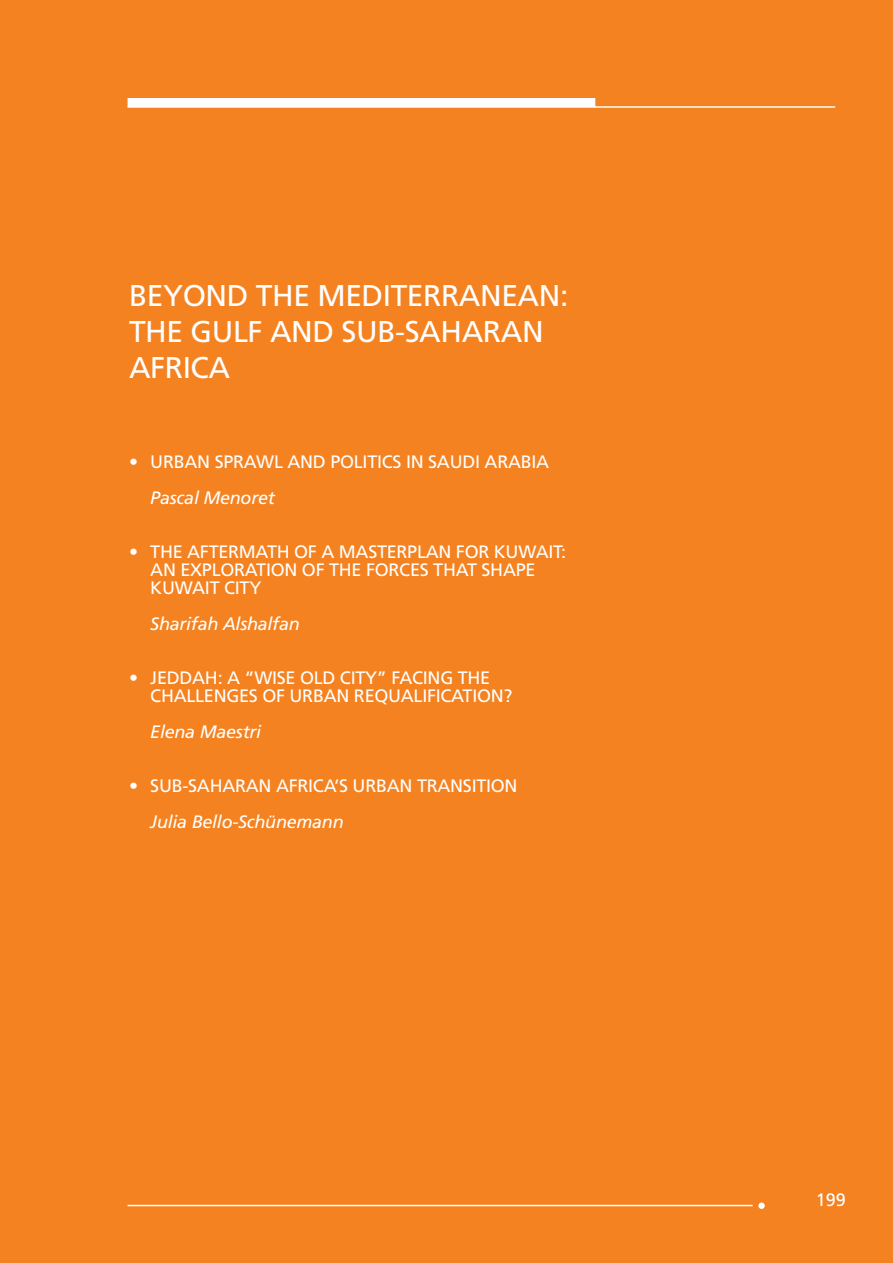
<style>
.page{position:relative;width:893px;height:1263px;background:#f58220}
.page>*{position:absolute;margin:0;border:0;box-sizing:border-box;transform-origin:0 0}
.t1{font:30px/36px "Frutiger";letter-spacing:-.015em;color:#fff}
.t2{font:18px/18px "Frutiger";letter-spacing:-.015em;color:#fff}
.t3{font:italic 18px "Frutiger";letter-spacing:-.015em;color:#fff}
</style>
<div class="page">
<hr style="left:128px;top:106px;width:707px;height:2px;background:#fff">
<div style="left:128px;top:98px;width:467px;height:9px;background:#fff"></div>
<hr style="left:128px;top:1205px;width:625px;height:1px;background:#fff">
<div style="left:758px;top:1202px;width:7px;height:7px;background:#fff;border-radius:50%"></div>
<h1 class="t1" style="left:129px;top:277px;width:441px">BEYOND THE MEDITERRANEAN:<br>THE GULF AND SUB-SAHARAN<br>AFRICA</h1>
<p class="t2" style="left:129px;top:453px;width:422px">• URBAN SPRAWL AND POLITICS IN SAUDI ARABIA</p>
<p class="t3" style="left:150px;top:487px;width:126px">Pascal Menoret</p>
<p class="t2" style="left:150px;top:543px;width:417px;text-indent:-21px">• THE AFTERMATH OF A MASTERPLAN FOR KUWAIT:<br>AN EXPLORATION OF THE FORCES THAT SHAPE<br>KUWAIT CITY</p>
<p class="t3" style="left:150px;top:613px;width:151px">Sharifah Alshalfan</p>
<p class="t2" style="left:150px;top:669px;width:364px;text-indent:-21px">• JEDDAH: A “WISE OLD CITY” FACING THE<br>CHALLENGES OF URBAN REQUALIFICATION?</p>
<p class="t3" style="left:150px;top:721px;width:112px">Elena Maestri</p>
<p class="t2" style="left:129px;top:777px;width:390px">• SUB-SAHARAN AFRICA’S URBAN TRANSITION</p>
<p class="t3" style="left:150px;top:811px;width:195px">Julia Bello-Schünemann</p>
<p class="t2" style="left:816px;top:1191px;width:32px">199</p>
</div>
